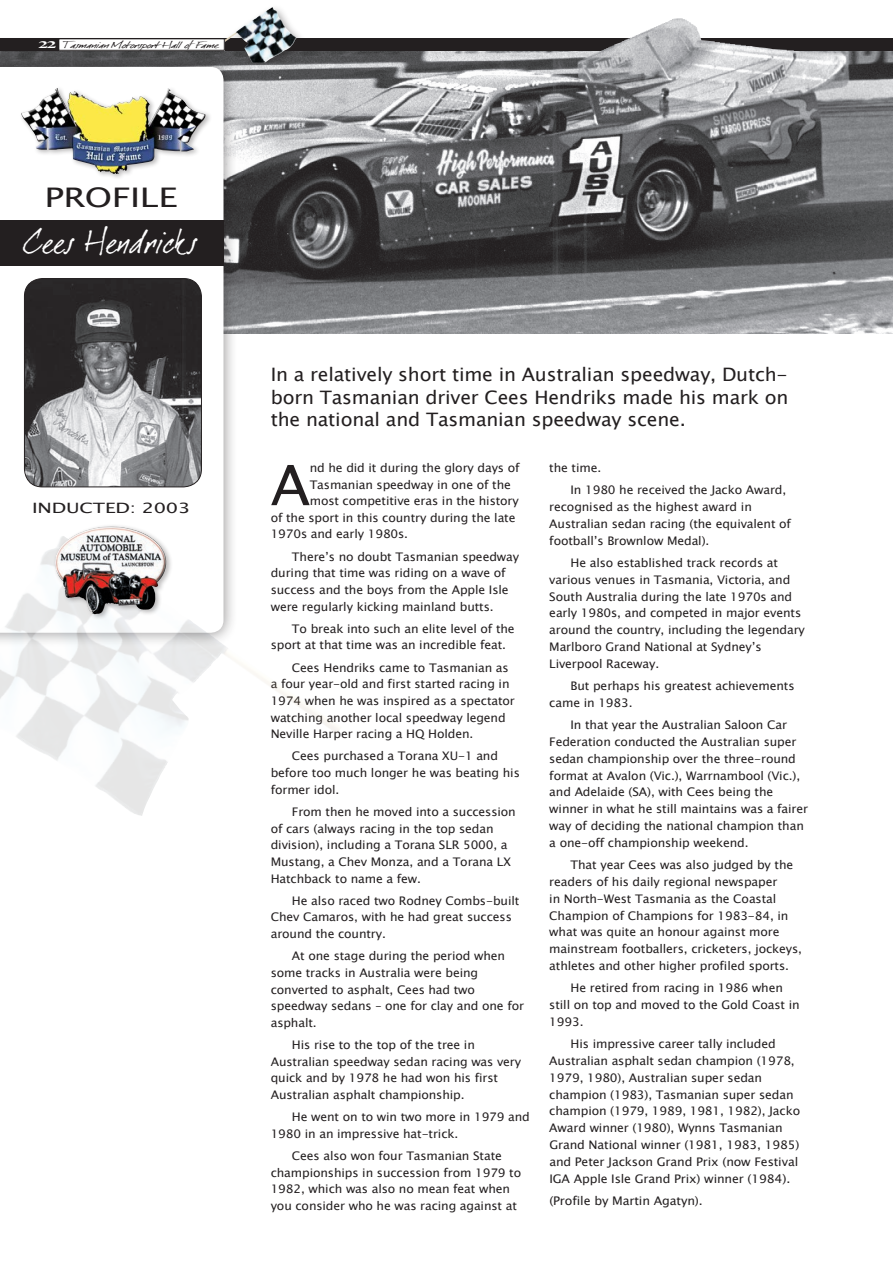
<style>
.page{position:relative;width:893px;height:1263px;background:#fff}
.page>*{position:absolute;margin:0;border:0;box-sizing:border-box;transform-origin:0 0}
.Body_Text{font:55.65px "Lucida Sans Unicode";color:#231f20}
.t1{font:33.75px "Dear Joe 1";letter-spacing:-.005em;color:#fff;scale:1.04 1}
.t2{font:27px "Lucida Sans Unicode";letter-spacing:-.01em;color:#231f20;scale:1.3 1}
.Body_Text-2{font:18.6px/22.5px "Lucida Sans Unicode";letter-spacing:-.01em;color:#231f20;text-align:justify;scale:1.04 1}
.Body_Text-3{font:14.25px "Lucida Sans Unicode";letter-spacing:-.01em;color:#231f20;scale:1.37 1}
.Body_Text-4{font:11.85px/16.8px "Lucida Sans Unicode";letter-spacing:-.01em;color:#231f20}
.Body_Text-5{font:11.85px "Lucida Sans Unicode";letter-spacing:-.01em;color:#231f20;scale:1.04 1}
.t3{font:700 10.05px "Dutch 801 BT";color:#fff;scale:1.95 1}
.t4{font:9px "Dear Joe 1";letter-spacing:-.095em;color:#231f20;scale:1.8 1}
.s1{font-size:12.15px}
</style>
<div class="page">
<div style="left:206px;top:3px;width:112px;height:95px;background:#231f20;opacity:.4"></div>
<img style="left:211px;top:7px;width:61px;height:11px">
<img style="left:0;top:18px;width:893px;height:315px">
<div style="left:0;top:52px;width:245px;height:602px;background:#231f20;opacity:.5"></div>
<svg style="left:0;top:67px;width:223px;height:566px"></svg>
<div style="left:0;top:220px;width:223px;height:45px;background:#231f20"></div>
<div style="left:18px;top:85px;width:206px;height:110px;background:#fff"></div>
<div style="left:16px;top:81px;width:194px;height:97px;background:#231f20;opacity:.75"></div>
<img style="left:0;top:536px;width:188px;height:280px">
<div style="left:53px;top:523px;width:136px;height:111px;background:#231f20;opacity:.3"></div>
<div style="left:49px;top:522px;width:122px;height:99px;background:#231f20;opacity:.75"></div>
<img style="left:24px;top:279px;width:177px;height:208px">
<div style="left:24px;top:278px;width:178px;height:209px;border:1px solid #231f20;border-radius:18px"></div>
<p class="t3" style="left:38px;top:38px;width:11px">22</p>
<p class="t4" style="left:64px;top:39px;width:87px">Tasmanian Motorsport Hall o<sup>f</sup>Fame</p>
<p class="t2" style="left:44px;top:176px;width:104px">PROFILE</p>
<p class="t1" style="left:24px;top:222px;width:169px">Cees Hendricks</p>
<p class="Body_Text-3" style="left:32px;top:496px;width:15px">Inducted</p>
<p class="Body_Text-3" style="left:130px;top:496px;width:46px">: 2003</p>
<p class="Body_Text-2" style="left:271px;top:363px;width:499px">In a relatively short time in Australian speedway, Dutch&shy;born Tasmanian driver Cees Hendriks made his mark on the national and Tasmanian speedway scene.</p>
<p class="Body_Text" style="left:271px;top:441px;width:41px">A</p>
<p class="Body_Text-4" style="left:310px;top:459px;width:211px">nd he did it during the glory days of</p>
<p class="Body_Text-4" style="left:310px;top:476px;width:203px">Tasmanian speedway in one of the</p>
<p class="Body_Text-4" style="left:310px;top:493px;width:211px">most competitive eras in the history</p>
<p class="Body_Text-4" style="left:271px;top:509px;width:246px">of the sport in this country during the late</p>
<p class="Body_Text-4" style="left:271px;top:526px;width:139px">1970s and early 1980s.</p>
<p class="Body_Text-4" style="left:271px;top:548px;width:250px;text-indent:21px">There’s no doubt Tasmanian speedway during that time was riding on a wave of success and the boys from the Apple Isle were regularly kicking mainland butts.</p>
<p class="Body_Text-4" style="left:271px;top:620px;width:246px;text-indent:21px">To break into such an elite level of the sport at that time was an incredible feat.</p>
<p class="Body_Text-4" style="left:271px;top:659px;width:246px;text-indent:21px">Cees Hendriks came to Tasmanian as a four year-old and first started racing in 1974 when he was inspired as a spectator watching another local speedway legend Neville Harper racing a HQ Holden.</p>
<p class="Body_Text-4" style="left:271px;top:748px;width:251px;text-indent:21px">Cees purchased a Torana XU-1 and before too much longer he was beating his former idol.</p>
<p class="Body_Text-4" style="left:271px;top:803px;width:247px;text-indent:21px">From then he moved into a succession of cars (always racing in the top sedan division), including a Torana SLR 5000, a Mustang, a Chev Monza, and a Torana LX Hatchback to name a few.</p>
<p class="Body_Text-4" style="left:271px;top:892px;width:250px;text-indent:21px">He also raced two Rodney Combs-built<br>Chev Camaros, with he had great success around the country.</p>
<p class="Body_Text-4" style="left:271px;top:948px;width:255px;text-indent:21px">At one stage during the period when some tracks in Australia were being converted to asphalt, Cees had two speedway sedans – one for clay and one for asphalt.</p>
<p class="Body_Text-4" style="left:271px;top:1036px;width:252px;text-indent:21px">His rise to the top of the tree in Australian speedway sedan racing was very quick and by 1978 he had won his first Australian asphalt championship.</p>
<p class="Body_Text-4" style="left:271px;top:1109px;width:261px;text-indent:21px">He went on to win two more in 1979 and<br>1980 in an impressive hat-trick.</p>
<p class="Body_Text-4" style="left:271px;top:1147px;width:252px;text-indent:21px">Cees also won four Tasmanian State championships in succession from 1979 to 1982, which was also no mean feat when you consider who he was racing against at</p>
<p class="Body_Text-4" style="left:549px;top:459px;width:53px">the time.</p>
<p class="Body_Text-4" style="left:549px;top:482px;width:243px;text-indent:21px">In 1980 he received the Jacko Award, recognised as the highest award in Australian sedan racing (the equivalent of football’s Brownlow Medal).</p>
<p class="Body_Text-4" style="left:549px;top:554px;width:257px;text-indent:21px">He also established track records at various venues in Tasmania, Victoria, and South Australia during the late 1970s and early 1980s, and competed in major events around the country, including the legendary Marlboro Grand National at Sydney’s Liverpool Raceway.</p>
<p class="Body_Text-4" style="left:549px;top:677px;width:247px;text-indent:21px">But perhaps his greatest achievements came in 1983.</p>
<p class="Body_Text-4" style="left:549px;top:717px;width:260px;text-indent:21px">In that year the Australian Saloon Car Federation conducted the Australian super sedan championship over the three-round format at Avalon (Vic.), Warrnambool (Vic.), and Adelaide (SA), with Cees being the winner in what he still maintains was a fairer way of deciding the national champion than a one-off championship weekend.</p>
<p class="Body_Text-4" style="left:549px;top:856px;width:254px;text-indent:21px">That year Cees was also judged by the readers of his daily regional newspaper<br>in North-West Tasmania as the Coastal Champion of Champions for 1983-84, in what was quite an honour against more mainstream footballers, cricketers, jockeys, athletes and other higher profiled sports.</p>
<p class="Body_Text-4" style="left:549px;top:980px;width:252px;text-indent:21px">He retired from racing in 1986 when still on top and moved to the Gold Coast in<br>1993.</p>
<p class="Body_Text-4" style="left:549px;top:1035px;width:252px;text-indent:21px">His impressive career tally included Australian asphalt sedan champion (1978, 1979, 1980), Australian super sedan champion (1983), Tasmanian super sedan champion (1979, 1989, 1981, 1982), Jacko Award winner (1980), Wynns Tasmanian Grand National winner (1981, 1983, 1985) and Peter Jackson Grand Prix (now Festival IGA Apple Isle Grand Prix) winner (198<span class="s1">4).</span></p>
<p class="Body_Text-5" style="left:549px;top:1191px;width:149px">(Profile by Martin Agatyn).</p>
</div>
